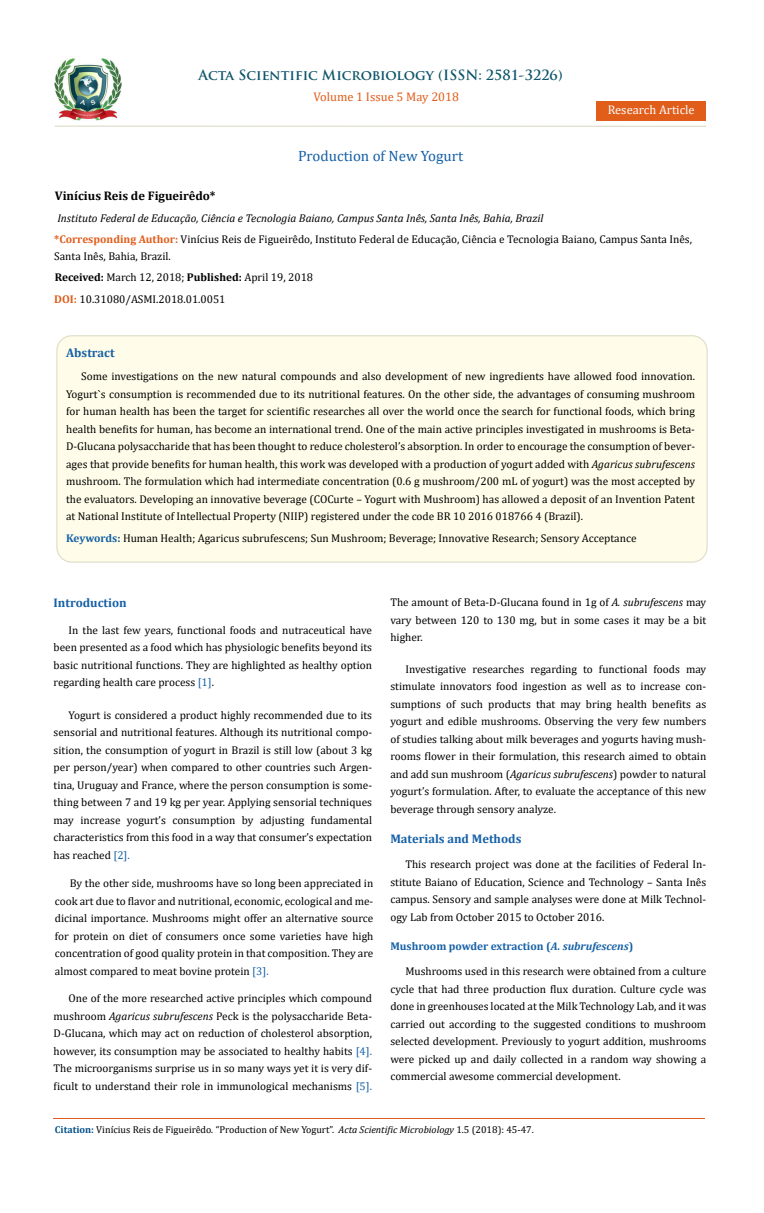
<style>
.page{position:relative;width:764px;height:1213px;background:#fff}
.page>*{position:absolute;margin:0;border:0;box-sizing:border-box;transform-origin:0 0}
.t1{font:15px "Cambria";color:#1560a6}
.t2{font:700 13.75px "Trajan Pro";color:#0e546a}
.t3{font:700 12.5px "Cambria";color:#1560a6}
.t4{font:700 12.5px "Cambria";color:#000}
.t5{font:12.5px "Cambria";color:#e05d1a}
.t6{font:12.5px "Cambria";color:#fff}
.t7{font:11.25px/17.5px "Cambria";color:#000;text-align:justify}
.t8{font:700 11.25px "Cambria";color:#1560a6}
.t9{font:10px "Cambria";color:#000}
.s1{font-style:italic}
.s2{font-weight:700;color:#e05d1a}
.s3{font-weight:700}
.s4{font-weight:700;color:#1560a6}
.s5{font-weight:700;color:#0e546a}
.s6{color:#1560a6}
.s7{font-weight:700;color:#035089}
</style>
<div class="page">
<img style="left:54px;top:59px;width:67px;height:61px">
<div style="left:597px;top:101px;width:109px;height:20px;background:#e05d1a"></div>
<div style="left:57px;top:336px;width:650px;height:226px;background:#fffde9;border-radius:15px"></div>
<div style="left:56px;top:335px;width:652px;height:227px;border:1px solid #e0dfcd;border-radius:15px"></div>
<hr style="left:54px;top:1118px;width:651px;height:1px;background:#e05d1a">
<hr style="left:55px;top:126px;width:651px;height:1px;background:#e0dfcd">
<p class="t2" style="left:198px;top:66px;width:366px">Acta Scientific Microbiology (ISSN: 2581-3226)</p>
<p class="t5" style="left:313px;top:90px;width:147px">Volume 1 Issue 5 May 2018</p>
<h1 class="t1" style="left:298px;top:147px;width:166px">Production of New Yogurt</h1>
<p class="t6" style="left:607px;top:102px;width:89px">Research Article</p>
<p class="t4" style="left:55px;top:187px;width:162px">Vinícius Reis de Figueirêdo*</p>
<p class="t7" style="left:54px;top:208px;width:639px;line-height:20.6px"><span class="s1">Instituto Federal de Educação, Ciência e Tecnologia Baiano, Campus Santa Inês, Santa Inês, Bahia, Brazil<br></span><span class="s2">*Corresponding Author:</span> Vinícius Reis de Figueirêdo, Instituto Federal de Educação, Ciência e Tecnologia Baiano, Campus Santa Inês,</p>
<p class="t7" style="left:54px;top:248px;width:118px">Santa Inês, Bahia, Brazil.</p>
<p class="t7" style="left:55px;top:268px;width:260px"><span class="s3">Received:</span> March 12, 2018; <span class="s3">Published:</span> April 19, 2018</p>
<p class="t7" style="left:54px;top:290px;width:173px"><span class="s2">DOI:</span> 10.31080/ASMI.2018.01.0051</p>
<p class="t3" style="left:66px;top:344px;width:50px">Abstract</p>
<p class="t7" style="left:66px;top:367px;width:630px;text-indent:15px">Some investigations on the new natural compounds and also development of new ingredients have allowed food innovation.<br>Yogurt`s consumption is recommended due to its nutritional features. On the other side, the advantages of consuming mushroom for human health has been the target for scientific researches all over the world once the search for functional foods, which bring health benefits for human, has become an international trend. One of the main active principles investigated in mushrooms is Beta-D-Glucana polysaccharide that has been thought to reduce cholesterol’s absorption. In order to encourage the consumption of bever&shy;ages that provide benefits for human health, this work was developed with a production of yogurt added with <span class="s1">Agaricus subrufescens </span>mushroom. The formulation which had intermediate concentration (0.6 g mushroom/200 mL of yogurt) was the most accepted by the evaluators. Developing an innovative beverage (COCurte – Yogurt with Mushroom) has allowed a deposit of an Invention Patent at National Institute of Intellectual Property (NIIP) registered under the code BR 10 2016 018766 4 (Brazil).</p>
<p class="t7" style="left:66px;top:529px;width:572px"><span class="s4">Keywords</span><span class="s5">:</span> Human Health; Agaricus subrufescens; Sun Mushroom; Beverage; Innovative Research; Sensory Acceptance</p>
<p class="t3" style="left:54px;top:594px;width:75px">Introduction</p>
<p class="t7" style="left:54px;top:621px;width:320px;text-indent:15px">In the last few years, functional foods and nutraceutical have been presented as a food which has physiologic benefits beyond its basic nutritional functions. They are highlighted as healthy option regarding health care process <span class="s6">[1]</span>.</p>
<p class="t7" style="left:54px;top:706px;width:320px;text-indent:15px">Yogurt is considered a product highly recommended due to its sensorial and nutritional features. Although its nutritional compo&shy;sition, the consumption of yogurt in Brazil is still low (about 3 kg per person/year) when compared to other countries such Argen&shy;tina, Uruguay and France, where the person consumption is some&shy;thing between 7 and 19 kg per year. Applying sensorial techniques may increase yogurt’s consumption by adjusting fundamental characteristics from this food in a way that consumer’s expectation has reached <span class="s6">[2].</span></p>
<p class="t7" style="left:55px;top:874px;width:320px;text-indent:15px">By the other side, mushrooms have so long been appreciated in cook art due to flavor and nutritional, economic, ecological and me&shy;dicinal importance. Mushrooms might offer an alternative source for protein on diet of consumers once some varieties have high concentration of good quality protein in that composition. They are almost compared to meat bovine protein <span class="s6">[3].</span></p>
<p class="t7" style="left:54px;top:989px;width:320px;text-indent:15px">One of the more researched active principles which compound mushroom <span class="s1">Agaricus subrufescens</span> Peck is the polysaccharide Beta-D-Glucana, which may act on reduction of cholesterol absorption, however, its consumption may be associated to healthy habits <span class="s6">[4].<br></span>The microorganisms surprise us in so many ways yet it is very dif&shy;ficult to understand their role in immunological mechanisms <span class="s6">[5].</span></p>
<p class="t7" style="left:390px;top:593px;width:317px">The amount of Beta-D-Glucana found in 1g of <span class="s1">A. subrufescens</span> may vary between 120 to 130 mg, but in some cases it may be a bit higher.</p>
<p class="t7" style="left:390px;top:660px;width:317px;text-indent:15px">Investigative researches regarding to functional foods may stimulate innovators food ingestion as well as to increase con&shy;sumptions of such products that may bring health benefits as yogurt and edible mushrooms. Observing the very few numbers of studies talking about milk beverages and yogurts having mush&shy;rooms flower in their formulation, this research aimed to obtain and add sun mushroom (<span class="s1">Agaricus subrufescens</span>) powder to natural yogurt’s formulation. After, to evaluate the acceptance of this new beverage through sensory analyze.</p>
<p class="t3" style="left:390px;top:829px;width:133px">Materials and Methods</p>
<p class="t7" style="left:390px;top:855px;width:317px;text-indent:15px">This research project was done at the facilities of Federal In&shy;stitute Baiano of Education, Science and Technology – Santa Inês campus. Sensory and sample analyses were done at Milk Technol&shy;ogy Lab from October 2015 to October 2016.</p>
<p class="t8" style="left:390px;top:938px;width:244px">Mushroom powder extraction (<span class="s1">A. subrufescens</span>)</p>
<p class="t7" style="left:390px;top:962px;width:317px;text-indent:15px">Mushrooms used in this research were obtained from a culture cycle that had three production flux duration. Culture cycle was done in greenhouses located at the Milk Technology Lab, and it was carried out according to the suggested conditions to mushroom selected development. Previously to yogurt addition, mushrooms were picked up and daily collected in a random way showing a commercial awesome commercial development.</p>
<p class="t9" style="left:55px;top:1124px;width:480px"><span class="s7">Citation:</span> Vinícius Reis de Figueirêdo<span class="s1">.</span> “Production of New Yogurt”. <span class="s1">Acta Scientific Microbiology</span> 1.5 (2018): 45-47.</p>
</div>
